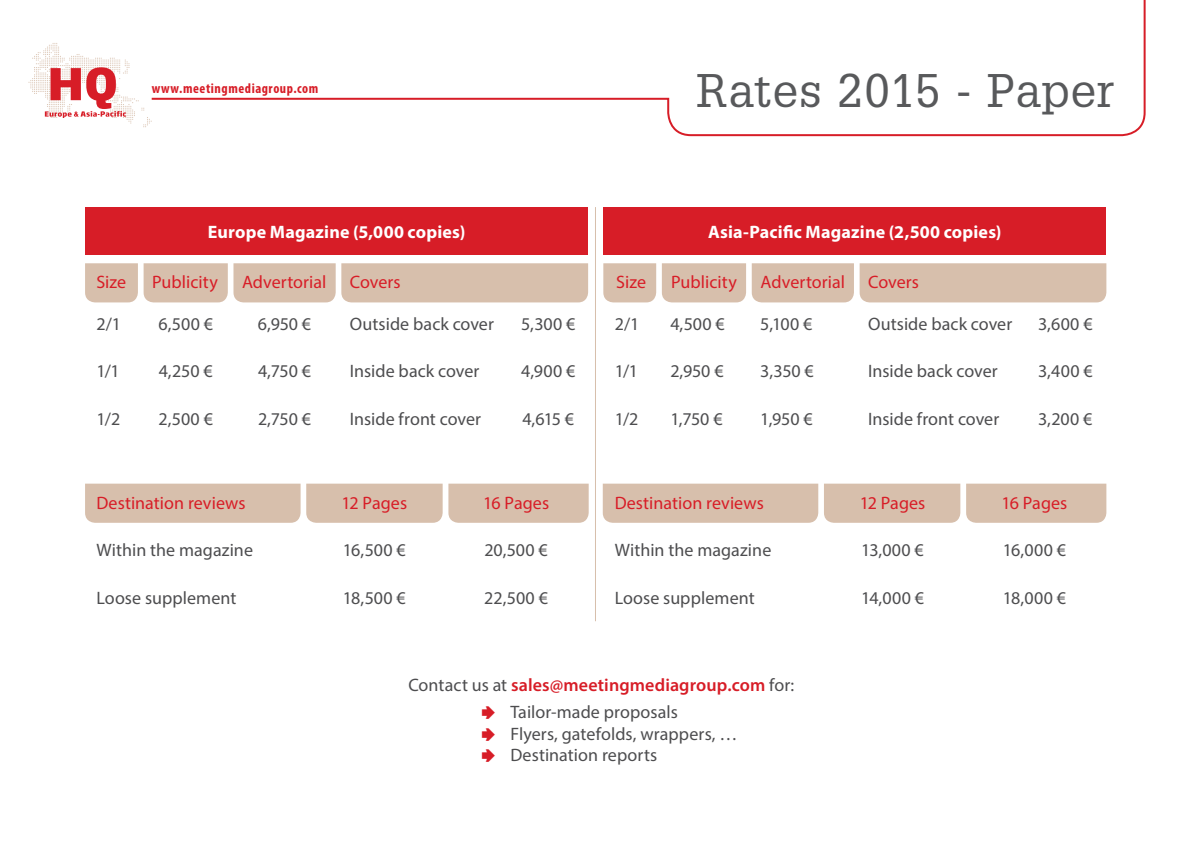
<style>
.page{position:relative;width:1191px;height:851px;background:#fff}
.page>*{position:absolute;margin:0;border:0;box-sizing:border-box;transform-origin:0 0}
.t1{font:46px "Glypha LT";letter-spacing:.015em;color:#58595b}
.t2{font:18px/27.2px "Myriad Pro";letter-spacing:.005em;color:#4d4d4f}
.t3{font:18px "Myriad Pro";letter-spacing:.005em;color:#d71d27}
.t4{font:700 18px "Myriad Pro";letter-spacing:.01em;color:#fff}
.t5{font:700 condensed 14px "Myriad Pro";letter-spacing:.04em;color:#d71d27}
.s1{font-weight:600;color:#d71d27}
.s2{font-family:"Pointers";color:#d71d27}
</style>
<div class="page">
<svg style="left:28px;top:43px;width:122px;height:84px"></svg>
<div style="left:603px;top:483px;width:215px;height:39px;background:#d7bfac"></div>
<div style="left:824px;top:483px;width:136px;height:39px;background:#d7bfac"></div>
<div style="left:966px;top:483px;width:140px;height:39px;background:#d7bfac"></div>
<div style="left:85px;top:483px;width:215px;height:39px;background:#d7bfac"></div>
<div style="left:306px;top:483px;width:136px;height:39px;background:#d7bfac"></div>
<div style="left:448px;top:483px;width:140px;height:39px;background:#d7bfac"></div>
<div style="left:85px;top:263px;width:53px;height:39px;background:#d7bfac"></div>
<div style="left:144px;top:263px;width:444px;height:39px;background:#d7bfac"></div>
<div style="left:603px;top:263px;width:53px;height:39px;background:#d7bfac"></div>
<div style="left:662px;top:263px;width:444px;height:39px;background:#d7bfac"></div>
<div style="left:85px;top:207px;width:503px;height:47px;background:#d71d27"></div>
<div style="left:603px;top:207px;width:503px;height:47px;background:#d71d27"></div>
<hr style="left:595px;top:207px;width:1px;height:414px;background:#d7bfac">
<svg style="left:150px;top:0;width:996px;height:137px"></svg>
<p class="t5" style="left:152px;top:79px;width:168px">www.meetingmediagroup.com</p>
<h1 class="t1" style="left:696px;top:63px;width:419px">Rates 2015 - Paper</h1>
<p class="t4" style="left:208px;top:220px;width:259px">Europe Magazine (5,000 copies)</p>
<p class="t3" style="left:96px;top:271px;width:31px">Size</p>
<p class="t3" style="left:152px;top:271px;width:67px">Publicity</p>
<p class="t3" style="left:242px;top:271px;width:86px">Advertorial</p>
<p class="t3" style="left:350px;top:271px;width:52px">Covers</p>
<p class="t2" style="left:96px;top:310px;width:26px">2/1</p>
<p class="t2" style="left:158px;top:310px;width:56px">6,500 €</p>
<p class="t2" style="left:258px;top:310px;width:55px">6,950 €</p>
<p class="t2" style="left:350px;top:310px;width:146px">Outside back cover</p>
<p class="t2" style="left:521px;top:310px;width:56px">5,300 €</p>
<p class="t2" style="left:96px;top:357px;width:25px">1/1</p>
<p class="t2" style="left:159px;top:357px;width:55px">4,250 €</p>
<p class="t2" style="left:258px;top:357px;width:54px">4,750 €</p>
<p class="t2" style="left:350px;top:357px;width:131px">Inside back cover</p>
<p class="t2" style="left:521px;top:357px;width:56px">4,900 €</p>
<p class="t2" style="left:96px;top:405px;width:25px">1/2</p>
<p class="t2" style="left:158px;top:405px;width:56px">2,500 €</p>
<p class="t2" style="left:258px;top:405px;width:54px">2,750 €</p>
<p class="t2" style="left:350px;top:405px;width:133px">Inside front cover</p>
<p class="t2" style="left:522px;top:405px;width:53px">4,615 €</p>
<p class="t3" style="left:96px;top:491px;width:151px">Destination reviews</p>
<p class="t3" style="left:341px;top:491px;width:67px">12 Pages</p>
<p class="t3" style="left:483px;top:491px;width:68px">16 Pages</p>
<p class="t2" style="left:96px;top:536px;width:158px">Within the magazine</p>
<p class="t2" style="left:343px;top:536px;width:64px">16,500 €</p>
<p class="t2" style="left:484px;top:536px;width:65px">20,500 €</p>
<p class="t2" style="left:96px;top:583px;width:142px">Loose supplement</p>
<p class="t2" style="left:343px;top:583px;width:64px">18,500 €</p>
<p class="t2" style="left:484px;top:583px;width:65px">22,500 €</p>
<p class="t4" style="left:708px;top:220px;width:295px">Asia-Pacific Magazine (2,500 copies)</p>
<p class="t3" style="left:616px;top:271px;width:31px">Size</p>
<p class="t3" style="left:671px;top:271px;width:67px">Publicity</p>
<p class="t3" style="left:760px;top:271px;width:86px">Advertorial</p>
<p class="t3" style="left:868px;top:271px;width:52px">Covers</p>
<p class="t2" style="left:614px;top:310px;width:26px">2/1</p>
<p class="t2" style="left:670px;top:310px;width:56px">4,500 €</p>
<p class="t2" style="left:760px;top:310px;width:54px">5,100 €</p>
<p class="t2" style="left:868px;top:310px;width:146px">Outside back cover</p>
<p class="t2" style="left:1038px;top:310px;width:56px">3,600 €</p>
<p class="t2" style="left:614px;top:357px;width:25px">1/1</p>
<p class="t2" style="left:670px;top:357px;width:55px">2,950 €</p>
<p class="t2" style="left:760px;top:357px;width:55px">3,350 €</p>
<p class="t2" style="left:868px;top:357px;width:131px">Inside back cover</p>
<p class="t2" style="left:1038px;top:357px;width:56px">3,400 €</p>
<p class="t2" style="left:614px;top:405px;width:25px">1/2</p>
<p class="t2" style="left:670px;top:405px;width:54px">1,750 €</p>
<p class="t2" style="left:760px;top:405px;width:54px">1,950 €</p>
<p class="t2" style="left:868px;top:405px;width:133px">Inside front cover</p>
<p class="t2" style="left:1038px;top:405px;width:56px">3,200 €</p>
<p class="t3" style="left:614px;top:491px;width:151px">Destination reviews</p>
<p class="t3" style="left:859px;top:491px;width:67px">12 Pages</p>
<p class="t3" style="left:1001px;top:491px;width:68px">16 Pages</p>
<p class="t2" style="left:614px;top:536px;width:158px">Within the magazine</p>
<p class="t2" style="left:861px;top:536px;width:64px">13,000 €</p>
<p class="t2" style="left:1002px;top:536px;width:65px">16,000 €</p>
<p class="t2" style="left:614px;top:583px;width:142px">Loose supplement</p>
<p class="t2" style="left:861px;top:583px;width:64px">14,000 €</p>
<p class="t2" style="left:1002px;top:583px;width:65px">18,000 €</p>
<p class="t2" style="left:482px;top:671px;width:314px;text-indent:-74px">Contact us at <span class="s1">sales@meetingmediagroup.com</span> for:<br><span class="s2">4</span> Tailor-made proposals</p>
<p class="t2" style="left:482px;top:722px;width:257px;line-height:21.6px"><span class="s2">4</span> Flyers, gatefolds, wrappers, …<br><span class="s2">4</span> Destination reports</p>
</div>
